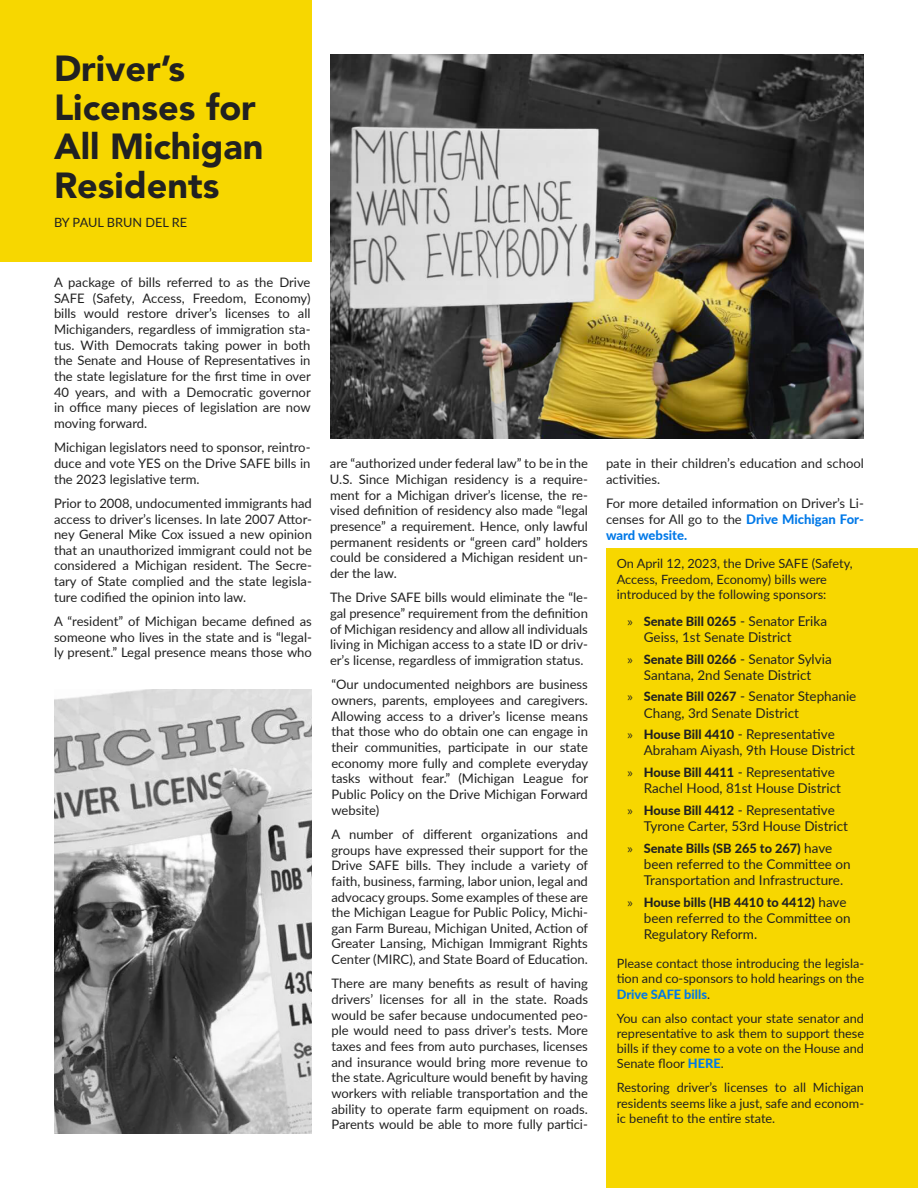
<style>
.page{position:relative;width:918px;height:1188px;background:#fff}
.page>*{position:absolute;margin:0;border:0;box-sizing:border-box;transform-origin:0 0}
.t1{font:900 36px/39px "Avenir LT Std";color:#212121}
.t2{font:13.5px/21.6px "Lato";color:#212121}
.t3{font:13.05px/15.6px "Lato";color:#212121;text-align:justify}
.t4{font:12.75px/15.3px "Lato";color:#212121;text-align:justify}
.t5{font:800 12.75px "Lato";color:#212121}
.s1{font-weight:800;color:#0279e8}
.s2{font-family:"Myriad Pro";font-weight:400}
.s3{font-weight:400;font-size:13.5px}
.s4{font-family:"Myriad Pro";font-size:12.75px}
.s5{font-weight:800;font-size:12.75px}
</style>
<div class="page">
<div style="left:606px;top:549px;width:312px;height:639px;background:#f7d700"></div>
<div style="left:0;top:0;width:312px;height:261px;background:#f7d700"></div>
<img style="left:330px;top:54px;width:534px;height:384px">
<img style="left:54px;top:689px;width:258px;height:445px">
<h1 class="t1" style="left:54px;top:49px;width:211px">Driver’s<br>Licenses for<br>All Michigan<br>Residents</h1>
<p class="t4" style="left:54px;top:214px;width:135px">BY PAUL BRUN DEL RE</p>
<p class="t3" style="left:54px;top:274px;width:258px">A package of bills referred to as the Drive SAFE (Safety, Access, Freedom, Economy) bills would restore driver’s licenses to all Michiganders, regardless of immigration sta&shy;tus. With Democrats taking power in both the Senate and House of Representatives in the state legislature for the first time in over 40 years, and with a Democratic governor in office many pieces of legislation are now moving forward.</p>
<p class="t3" style="left:54px;top:439px;width:258px">Michigan legislators need to sponsor, reintro&shy;duce and vote YES on the Drive SAFE bills in the 2023 legislative term.</p>
<p class="t3" style="left:54px;top:495px;width:259px">Prior to 2008, undocumented immigrants had access to driver’s licenses. In late 2007 Attor&shy;ney General Mike Cox issued a new opinion that an unauthorized immigrant could not be considered a Michigan resident. The Secre&shy;tary of State complied and the state legisla&shy;ture codified the opinion into law.</p>
<p class="t3" style="left:54px;top:613px;width:259px">A “resident” of Michigan became defined as someone who lives in the state and is “legal&shy;ly present.” Legal presence means those who</p>
<p class="t3" style="left:330px;top:455px;width:259px">are “authorized under federal law” to be in the U.S. Since Michigan residency is a require&shy;ment for a Michigan driver’s license, the re&shy;vised definition of residency also made “legal presence” a requirement. Hence, only lawful permanent residents or “green card” holders could be considered a Michigan resident un&shy;der the law.</p>
<p class="t3" style="left:330px;top:589px;width:259px">The Drive SAFE bills would eliminate the “le&shy;gal presence” requirement from the definition of Michigan residency and allow all individuals living in Michigan access to a state ID or driv&shy;er’s license, regardless of immigration status.</p>
<p class="t3" style="left:331px;top:676px;width:258px">“Our undocumented neighbors are business owners, parents, employees and caregivers.<br>Allowing access to a driver’s license means that those who do obtain one can engage in their communities, participate in our state economy more fully and complete everyday tasks without fear.” (Michigan League for Public Policy on the Drive Michigan Forward website)</p>
<p class="t3" style="left:331px;top:826px;width:258px">A number of different organizations and groups have expressed their support for the Drive SAFE bills. They include a variety of faith, business, farming, labor union, legal and advocacy groups. Some examples of these are the Michigan League for Public Policy, Michi&shy;gan Farm Bureau, Michigan United, Action of Greater Lansing, Michigan Immigrant Rights Center (MIRC), and State Board of Education.</p>
<p class="t3" style="left:331px;top:975px;width:258px">There are many benefits as result of having drivers’ licenses for all in the state. Roads would be safer because undocumented peo&shy;ple would need to pass driver’s tests. More taxes and fees from auto purchases, licenses and insurance would bring more revenue to the state. Agriculture would benefit by having workers with reliable transportation and the ability to operate farm equipment on roads.<br>Parents would be able to more fully partici-</p>
<p class="t3" style="left:606px;top:455px;width:259px">pate in their children’s education and school activities.</p>
<p class="t3" style="left:606px;top:495px;width:259px">For more detailed information on Driver’s Li&shy;censes for All go to the <span class="s1">Drive Michigan For&shy;ward website.</span></p>
<p class="t4" style="left:617px;top:555px;width:237px;text-align:left">On April 12, 2023, the Drive SAFE (Safety,<br>Access, Freedom, Economy) bills were introduced by the following sponsors:</p>
<p class="t5" style="left:628px;top:612px;width:201px"><span class="s2">»</span> Senate Bill 0265 <span class="s3">- Senator Erika</span></p>
<p class="t2" style="left:644px;top:626px;width:149px">Geiss, 1st Senate District</p>
<p class="t5" style="left:628px;top:649px;width:206px"><span class="s2">»</span> Senate Bill 0266 <span class="s3">- Senator Sylvia</span></p>
<p class="t2" style="left:628px;top:663px;width:230px;text-indent:16px">Santana, 2nd Senate District<br><span class="s4">»</span> <span class="s5">Senate Bill 0267</span> - Senator Stephanie</p>
<p class="t2" style="left:628px;top:701px;width:209px;text-indent:16px">Chang, 3rd Senate District<br><span class="s4">»</span> <span class="s5">House Bill 4410</span> - Representative</p>
<p class="t2" style="left:628px;top:739px;width:229px;text-indent:16px">Abraham Aiyash, 9th House District <span class="s4">»</span> <span class="s5">House Bill 4411</span> - Representative</p>
<p class="t2" style="left:628px;top:777px;width:215px;text-indent:16px">Rachel Hood, 81st House District <span class="s4">»</span> <span class="s5">House Bill 4412</span> - Representative</p>
<p class="t2" style="left:644px;top:815px;width:206px">Tyrone Carter, 53rd House District</p>
<p class="t5" style="left:628px;top:838px;width:206px"><span class="s2">»</span> Senate Bills (SB 265 to 267) <span class="s3">have</span></p>
<p class="t2" style="left:644px;top:855px;width:208px;line-height:16.2px">been referred to the Committee on<br>Transportation and Infrastructure.</p>
<p class="t5" style="left:628px;top:892px;width:220px"><span class="s2">»</span> House bills (HB 4410 to 4412) <span class="s3">have</span></p>
<p class="t2" style="left:644px;top:909px;width:208px;line-height:16.2px">been referred to the Committee on<br>Regulatory Reform.</p>
<p class="t4" style="left:617px;top:955px;width:249px">Please contact those introducing the legisla&shy;tion and co-sponsors to hold hearings on the <span class="s1">Drive SAFE bills</span>.</p>
<p class="t4" style="left:617px;top:1010px;width:249px">You can also contact your state senator and representative to ask them to support these bills if they come to a vote on the House and Senate floor <span class="s1">HERE</span>.</p>
<p class="t4" style="left:617px;top:1080px;width:249px">Restoring driver’s licenses to all Michigan residents seems like a just, safe and econom&shy;ic benefit to the entire state.</p>
</div>
